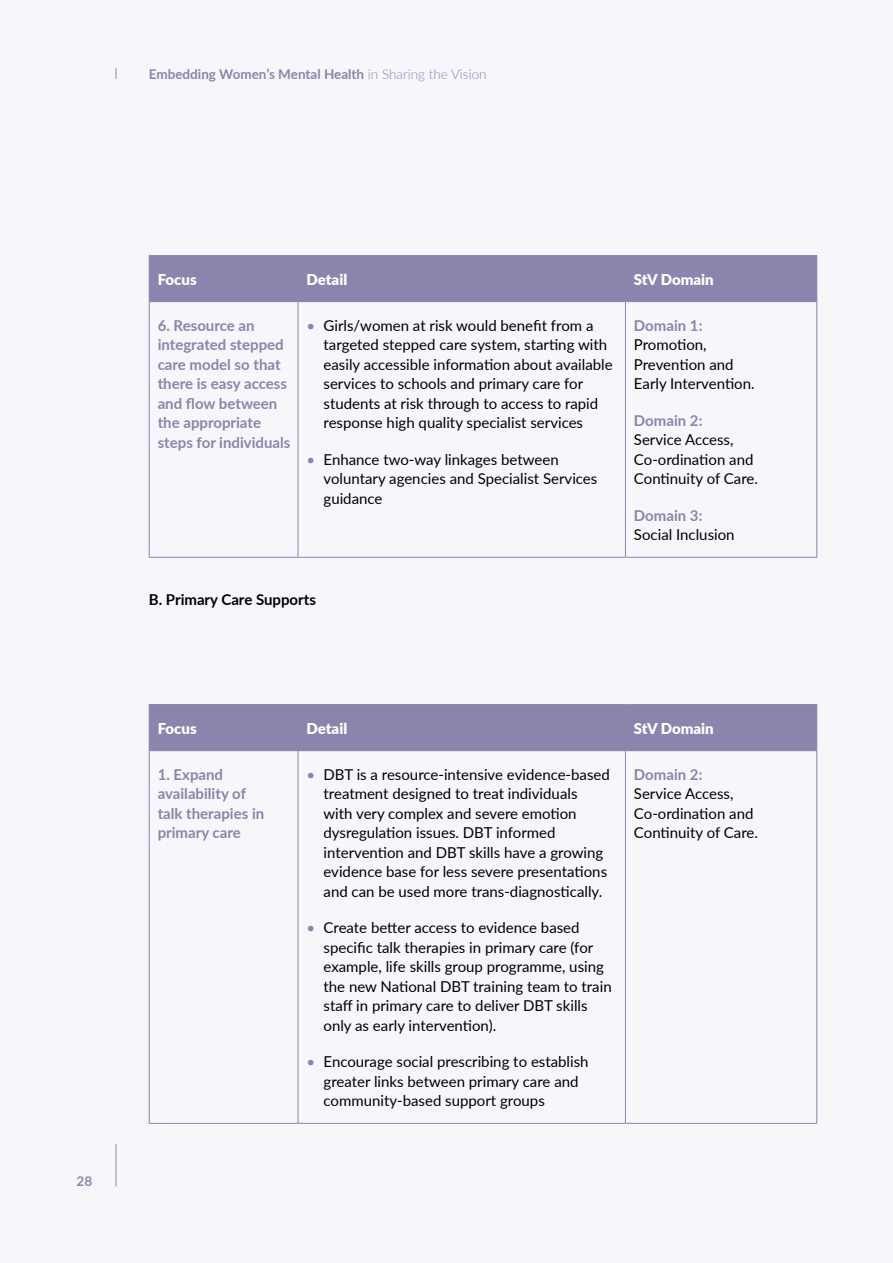
<style>
.page{position:relative;width:893px;height:1263px;background:#f7f6fa}
.page>*{position:absolute;margin:0;border:0;box-sizing:border-box;transform-origin:0 0}
.t1{font:15px/19.5px "Lato";color:#000}
.t2{font:700 15px/19.5px "Lato";color:#8985ac}
.t3{font:900 15px "Lato";color:#fff}
.t4{font:700 15px "Lato";color:#000}
.t5{font:700 13.5px "Lato";color:#8985ac}
.s1{font-weight:300}
.s2{color:#8985ac}
</style>
<div class="page">
<div style="left:150px;top:256px;width:666px;height:45px;background:#8985ac"></div>
<hr style="left:149px;top:255px;width:149px;height:1px;background:#8985ac">
<hr style="left:149px;top:256px;width:1px;height:45px;background:#8985ac">
<hr style="left:298px;top:255px;width:327px;height:1px;background:#8985ac">
<hr style="left:298px;top:256px;width:1px;height:45px;background:#8985ac">
<hr style="left:625px;top:255px;width:192px;height:1px;background:#8985ac">
<hr style="left:625px;top:256px;width:1px;height:45px;background:#8985ac">
<hr style="left:816px;top:256px;width:1px;height:45px;background:#8985ac">
<hr style="left:149px;top:301px;width:149px;height:1px;background:#8985ac">
<hr style="left:149px;top:302px;width:1px;height:255px;background:#8985ac">
<hr style="left:298px;top:301px;width:327px;height:1px;background:#8985ac">
<hr style="left:298px;top:302px;width:1px;height:255px;background:#8985ac">
<hr style="left:625px;top:301px;width:192px;height:1px;background:#8985ac">
<hr style="left:625px;top:302px;width:1px;height:255px;background:#8985ac">
<hr style="left:816px;top:302px;width:1px;height:255px;background:#8985ac">
<hr style="left:149px;top:557px;width:149px;height:1px;background:#8985ac">
<hr style="left:298px;top:557px;width:327px;height:1px;background:#8985ac">
<hr style="left:625px;top:557px;width:192px;height:1px;background:#8985ac">
<div style="left:150px;top:705px;width:666px;height:45px;background:#8985ac"></div>
<hr style="left:149px;top:751px;width:1px;height:372px;background:#8985ac">
<hr style="left:298px;top:751px;width:1px;height:372px;background:#8985ac">
<hr style="left:625px;top:751px;width:1px;height:372px;background:#8985ac">
<hr style="left:816px;top:751px;width:1px;height:372px;background:#8985ac">
<hr style="left:149px;top:1123px;width:149px;height:1px;background:#8985ac">
<hr style="left:298px;top:1123px;width:327px;height:1px;background:#8985ac">
<hr style="left:625px;top:1123px;width:192px;height:1px;background:#8985ac">
<hr style="left:149px;top:704px;width:149px;height:1px;background:#8985ac">
<hr style="left:149px;top:705px;width:1px;height:45px;background:#8985ac">
<hr style="left:298px;top:704px;width:327px;height:1px;background:#8985ac">
<hr style="left:298px;top:705px;width:1px;height:45px;background:#8985ac">
<hr style="left:625px;top:704px;width:192px;height:1px;background:#8985ac">
<hr style="left:625px;top:705px;width:1px;height:45px;background:#8985ac">
<hr style="left:816px;top:705px;width:1px;height:45px;background:#8985ac">
<hr style="left:149px;top:750px;width:149px;height:1px;background:#8985ac">
<hr style="left:298px;top:750px;width:327px;height:1px;background:#8985ac">
<hr style="left:625px;top:750px;width:192px;height:1px;background:#8985ac">
<hr style="left:116px;top:1144px;width:1px;height:42px;background:#8985ac">
<p class="t5" style="left:149px;top:64px;width:339px">Embedding Women’s Mental Health <span class="s1">in Sharing the Vision</span></p>
<p class="t5" style="left:77px;top:1171px;width:17px">28</p>
<p class="t3" style="left:158px;top:268px;width:41px">Focus</p>
<p class="t3" style="left:307px;top:268px;width:42px">Detail</p>
<p class="t3" style="left:634px;top:268px;width:81px">StV Domain</p>
<p class="t2" style="left:158px;top:315px;width:134px">6. Resource an integrated stepped care model so that there is easy access and flow between the appropriate steps for individuals</p>
<p class="t1" style="left:324px;top:315px;width:291px;text-indent:-17px"><span class="s2">•</span> Girls/women at risk would benefit from a targeted stepped care system, starting with easily accessible information about available services to schools and primary care for students at risk through to access to rapid response high quality specialist services</p>
<p class="t1" style="left:324px;top:449px;width:275px;text-indent:-17px"><span class="s2">•</span> Enhance two-way linkages between voluntary agencies and Specialist Services guidance</p>
<p class="t2" style="left:634px;top:315px;width:70px">Domain 1:</p>
<p class="t1" style="left:634px;top:334px;width:122px">Promotion,<br>Prevention and<br>Early Intervention.</p>
<p class="t2" style="left:634px;top:410px;width:70px">Domain 2:</p>
<p class="t1" style="left:634px;top:429px;width:126px">Service Access,<br>Co-ordination and<br>Continuity of Care.</p>
<p class="t2" style="left:634px;top:505px;width:70px">Domain 3:</p>
<p class="t1" style="left:634px;top:524px;width:102px">Social Inclusion</p>
<p class="t4" style="left:149px;top:589px;width:169px">B. Primary Care Supports</p>
<p class="t3" style="left:158px;top:717px;width:41px">Focus</p>
<p class="t3" style="left:307px;top:717px;width:42px">Detail</p>
<p class="t3" style="left:634px;top:717px;width:81px">StV Domain</p>
<p class="t2" style="left:158px;top:764px;width:108px">1. Expand availability of talk therapies in primary care</p>
<p class="t1" style="left:324px;top:764px;width:288px;text-indent:-17px"><span class="s2">•</span> DBT is a resource-intensive evidence-based treatment designed to treat individuals with very complex and severe emotion dysregulation issues. DBT informed intervention and DBT skills have a growing evidence base for less severe presentations and can be used more trans-diagnostically.</p>
<p class="t1" style="left:324px;top:917px;width:290px;text-indent:-17px"><span class="s2">•</span> Create better access to evidence based specific talk therapies in primary care (for example, life skills group programme, using the new National DBT training team to train staff in primary care to deliver DBT skills only as early intervention).</p>
<p class="t1" style="left:324px;top:1051px;width:267px;text-indent:-17px"><span class="s2">•</span> Encourage social prescribing to establish greater links between primary care and community-based support groups</p>
<p class="t2" style="left:634px;top:764px;width:70px">Domain 2:</p>
<p class="t1" style="left:634px;top:783px;width:126px">Service Access,<br>Co-ordination and<br>Continuity of Care.</p>
</div>
